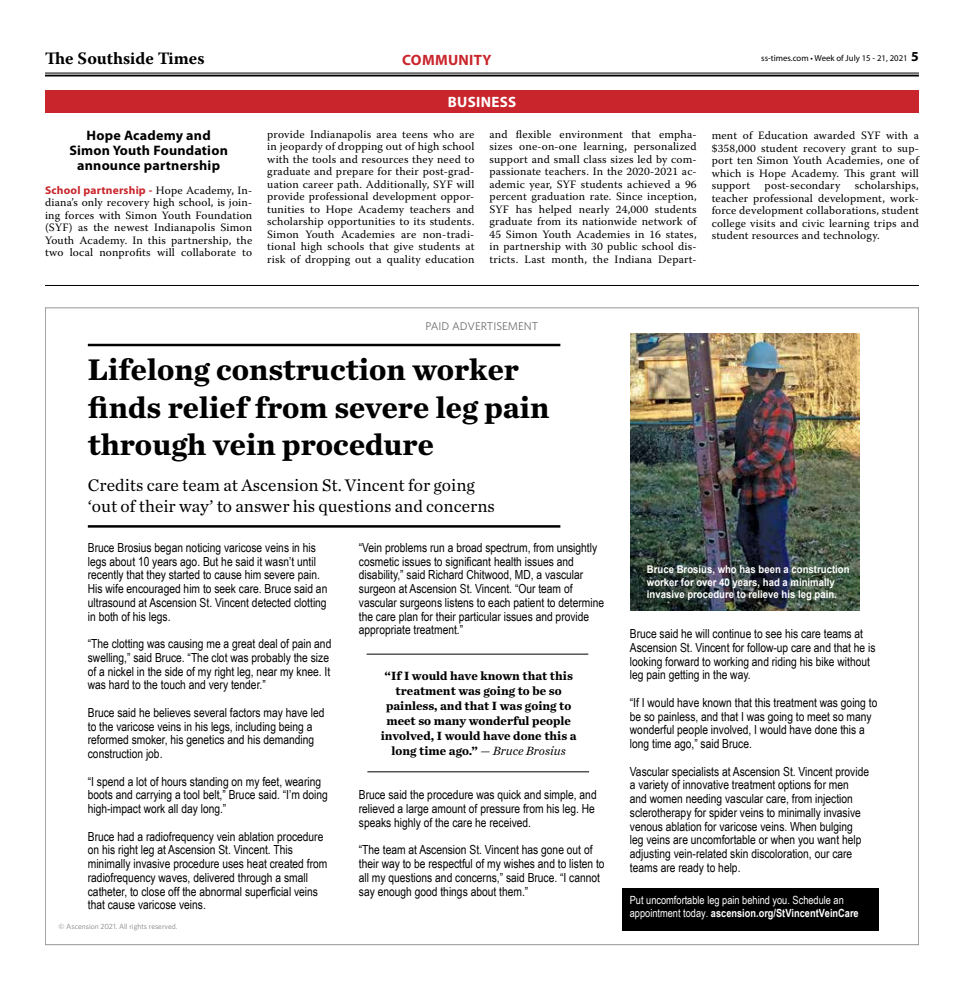
<style>
.page{position:relative;width:964px;height:990px;background:#fff}
.page>*{position:absolute;margin:0;border:0;box-sizing:border-box;transform-origin:0 0}
.t1{font:700 31.25px/37.5px "Chronicle Text G1";color:#000}
.t2{font:17.5px/21px "Chronicle Text G1";color:#000}
.t3{font:700 17.38px "Warnock Pro";color:#000}
.t4{font:700 15px "Myriad Pro";letter-spacing:.02em;color:#c9252c}
.t5{font:700 15px "Myriad Pro";letter-spacing:.02em;color:#fff}
.t6{font:700 13.75px/15px "Myriad Pro";letter-spacing:.015em;color:#000;text-align:center}
.t7{font:12.5px/13.8px "Arial Narrow";color:#000}
.t8{font:700 12.5px/15px "Chronicle Text G1";color:#000;text-align:center}
.t9{font:11.25px/12.5px "Warnock Pro";letter-spacing:.015em;color:#000;text-align:justify}
.t10{font:11.25px/12.4px "Arial Narrow";color:#fff}
.t11{font:700 11.25px "Myriad Pro";letter-spacing:.015em;color:#c9252c}
.t12{font:11.25px "Whitney";color:#6d6e71}
.t13{font:700 10.62px/12.8px "Arial";color:#fff;scale:.9 1}
.t14{font:8.75px "Myriad Pro";color:#000}
.t15{font:7.5px "Whitney";color:#808285}
.s1{font-weight:700;font-size:13.75px}
.s2{font-family:"Warnock Pro";font-weight:400;color:#000}
.s3{font-weight:400;font-style:italic}
.s4{font-weight:700}
</style>
<div class="page">
<hr style="left:45px;top:73px;width:873px;height:1px;background:#000">
<hr style="left:45px;top:75px;width:873px;height:2px;background:#000">
<div style="left:622px;top:888px;width:256px;height:42px;background:#000"></div>
<img style="left:630px;top:334px;width:228px;height:277px">
<hr style="left:88px;top:344px;width:472px;height:2px;background:#000">
<hr style="left:88px;top:525px;width:472px;height:3px;background:#000">
<hr style="left:366px;top:654px;width:222px;height:1px;background:#000">
<hr style="left:367px;top:772px;width:221px;height:1px;background:#000">
<hr style="left:45px;top:285px;width:873px;height:1px;background:#000">
<div style="left:45px;top:90px;width:873px;height:23px;background:#c9252c"></div>
<h3 class="t3" style="left:45px;top:48px;width:161px">The Southside Times</h3>
<p class="t4" style="left:402px;top:50px;width:91px">COMMUNITY</p>
<p class="t14" style="left:760px;top:53px;width:159px">ss-times.com • Week of July 15 - 21, 2021 <span class="s1">5</span></p>
<p class="t6" style="left:69px;top:127px;width:160px">Hope Academy and<br>Simon Youth Foundation announce partnership</p>
<p class="t11" style="left:45px;top:183px;width:209px">School partnership - <span class="s2">Hope Academy, In-</span></p>
<p class="t9" style="left:45px;top:196px;width:209px">diana’s only recovery high school, is join&shy;ing forces with Simon Youth Foundation (SYF) as the newest Indianapolis Simon Youth Academy. In this partnership, the two local nonprofits will collaborate to</p>
<p class="t5" style="left:447px;top:92px;width:70px">BUSINESS</p>
<p class="t9" style="left:267px;top:128px;width:209px">provide Indianapolis area teens who are in jeopardy of dropping out of high school with the tools and resources they need to graduate and prepare for their post-grad&shy;uation career path. Additionally, SYF will provide professional development oppor&shy;tunities to Hope Academy teachers and scholarship opportunities to its students.<br>Simon Youth Academies are non-tradi&shy;tional high schools that give students at risk of dropping out a quality education</p>
<p class="t9" style="left:489px;top:128px;width:209px">and flexible environment that empha&shy;sizes one-on-one learning, personalized support and small class sizes led by com&shy;passionate teachers. In the 2020-2021 ac&shy;ademic year, SYF students achieved a 96 percent graduation rate. Since inception, SYF has helped nearly 24,000 students graduate from its nationwide network of 45 Simon Youth Academies in 16 states, in partnership with 30 public school dis&shy;tricts. Last month, the Indiana Depart-</p>
<p class="t9" style="left:711px;top:129px;width:209px">ment of Education awarded SYF with a $358,000 student recovery grant to sup&shy;port ten Simon Youth Academies, one of which is Hope Academy. This grant will support</p>
<p class="t9" style="left:711px;top:179px;width:209px;text-indent:143px">scholarships, teacher professional development, work&shy;force development collaborations, student college visits and civic learning trips and student resources and technology.</p>
<p class="t9" style="left:764px;top:179px;width:77px">post-secondary</p>
<p class="t12" style="left:425px;top:319px;width:114px">PAID ADVERTISEMENT</p>
<h1 class="t1" style="left:88px;top:349px;width:463px">Lifelong construction worker finds relief from severe leg pain through vein procedure</h1>
<h2 class="t2" style="left:88px;top:474px;width:408px">Credits care team at Ascension St. Vincent for going ‘out of their way’ to answer his questions and concerns</h2>
<p class="t7" style="left:88px;top:540px;width:241px">Bruce Brosius began noticing varicose veins in his legs about 10 years ago. But he said it wasn’t until recently that they started to cause him severe pain.<br>His wife encouraged him to seek care. Bruce said an ultrasound at Ascension St. Vincent detected clotting in both of his legs.</p>
<p class="t7" style="left:88px;top:636px;width:245px">“The clotting was causing me a great deal of pain and swelling,” said Bruce. “The clot was probably the size of a nickel in the side of my right leg, near my knee. It was hard to the touch and very tender.”</p>
<p class="t7" style="left:88px;top:705px;width:238px">Bruce said he believes several factors may have led to the varicose veins in his legs, including being a reformed smoker, his genetics and his demanding construction job.</p>
<p class="t7" style="left:88px;top:774px;width:241px">“I spend a lot of hours standing on my feet, wearing boots and carrying a tool belt,” Bruce said. “I’m doing high-impact work all day long.”</p>
<p class="t7" style="left:88px;top:829px;width:241px">Bruce had a radiofrequency vein ablation procedure on his right leg at Ascension St. Vincent. This minimally invasive procedure uses heat created from radiofrequency waves, delivered through a small catheter, to close off the abnormal superficial veins that cause varicose veins.</p>
<p class="t15" style="left:58px;top:922px;width:120px">© Ascension 2021. All rights reserved.</p>
<p class="t7" style="left:358px;top:540px;width:246px">“Vein problems run a broad spectrum, from unsightly cosmetic issues to significant health issues and disability,” said Richard Chitwood, MD, a vascular surgeon at Ascension St. Vincent. “Our team of vascular surgeons listens to each patient to determine the care plan for their particular issues and provide appropriate treatment.”</p>
<p class="t8" style="left:380px;top:667px;width:197px">“If I would have known that this treatment was going to be so painless, and that I was going to meet so many wonderful people involved, I would have done this a long time ago.” <span class="s3">— Bruce Brosius</span></p>
<p class="t7" style="left:358px;top:788px;width:239px">Bruce said the procedure was quick and simple, and relieved a large amount of pressure from his leg. He speaks highly of the care he received.</p>
<p class="t7" style="left:358px;top:843px;width:247px">“The team at Ascension St. Vincent has gone out of their way to be respectful of my wishes and to listen to all my questions and concerns,” said Bruce. “I cannot say enough good things about them.”</p>
<p class="t13" style="left:646px;top:563px;width:226px">Bruce Brosius, who has been a construction worker for over 40 years, had a minimally invasive procedure to relieve his leg pain.</p>
<p class="t7" style="left:629px;top:626px;width:247px">Bruce said he will continue to see his care teams at Ascension St. Vincent for follow-up care and that he is looking forward to working and riding his bike without leg pain getting in the way.</p>
<p class="t7" style="left:629px;top:695px;width:249px">“If I would have known that this treatment was going to be so painless, and that I was going to meet so many wonderful people involved, I would have done this a long time ago,” said Bruce.</p>
<p class="t7" style="left:629px;top:764px;width:240px">Vascular specialists at Ascension St. Vincent provide a variety of innovative treatment options for men and women needing vascular care, from injection sclerotherapy for spider veins to minimally invasive venous ablation for varicose veins. When bulging leg veins are uncomfortable or when you want help adjusting vein-related skin discoloration, our care teams are ready to help.</p>
<p class="t10" style="left:629px;top:894px;width:230px">Put uncomfortable leg pain behind you. Schedule an appointment today. <span class="s4">ascension.org/StVincentVeinCare</span></p>
</div>
